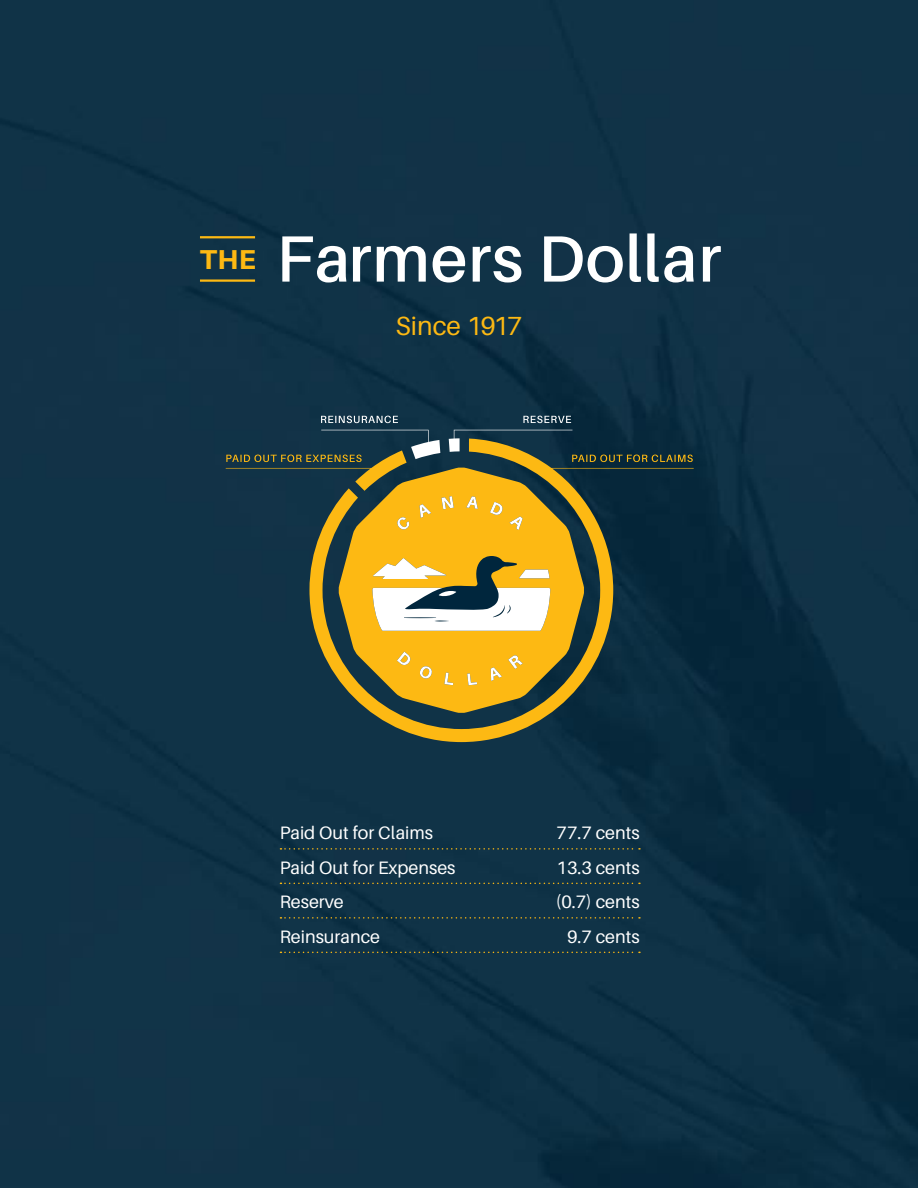
<style>
.page{position:relative;width:918px;height:1188px;background:#fff}
.page>*{position:absolute;margin:0;border:0;box-sizing:border-box;transform-origin:0 0}
.t1{font:600 65.55px "Aileron";letter-spacing:.01em;color:#fff}
.t2{font:800 27.3px "Aileron";color:#fdb913}
.t3{font:26.25px "Aileron";color:#fdb913}
.t4{font:18px "Aileron";color:#fff}
</style>
<div class="page">
<img style="left:0;top:0;width:918px;height:1188px">
<svg style="left:280px;top:848px;width:360px;height:2px"></svg>
<svg style="left:280px;top:883px;width:360px;height:1px"></svg>
<svg style="left:280px;top:917px;width:360px;height:2px"></svg>
<svg style="left:280px;top:952px;width:360px;height:1px"></svg>
<hr style="left:200px;top:236px;width:55px;height:2px;background:#fdb913">
<hr style="left:200px;top:279px;width:55px;height:3px;background:#fdb913">
<svg style="left:226px;top:439px;width:468px;height:303px;background:#2c403b"></svg>
<svg style="left:321px;top:416px;width:251px;height:269px;background:#ad9441"></svg>
<h2 class="t2" style="left:200px;top:244px;width:58px">THE</h2>
<h1 class="t1" style="left:276px;top:223px;width:447px">Farmers Dollar</h1>
<h3 class="t3" style="left:396px;top:312px;width:128px">Since 1917</h3>
<p class="t4" style="left:280px;top:823px;width:155px">Paid Out for Claims</p>
<p class="t4" style="left:557px;top:823px;width:85px">77.7 cents</p>
<p class="t4" style="left:280px;top:857px;width:177px">Paid Out for Expenses</p>
<p class="t4" style="left:557px;top:857px;width:85px">13.3 cents</p>
<p class="t4" style="left:280px;top:892px;width:66px">Reserve</p>
<p class="t4" style="left:556px;top:892px;width:86px">(0.7) cents</p>
<p class="t4" style="left:280px;top:927px;width:102px">Reinsurance</p>
<p class="t4" style="left:567px;top:927px;width:74px">9.7 cents</p>
</div>
